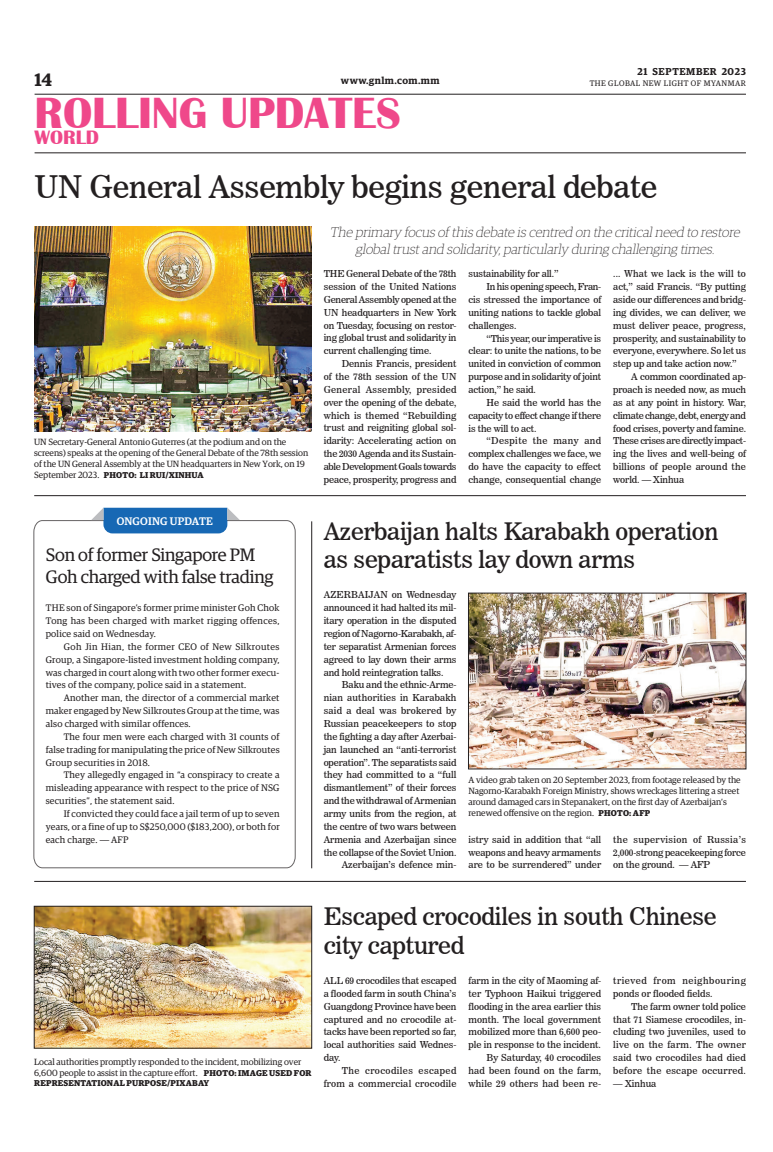
<style>
.page{position:relative;width:773px;height:1152px;background:#fff}
.page>*{position:absolute;margin:0;border:0;box-sizing:border-box;transform-origin:0 0}
.t1{font:700 45px "Britannic";color:#ef488a}
._2_Clm_Head{font:31px "News 706 BT Roman C";letter-spacing:-.01em;color:#231f20}
._2_Clm_Head-2{font:24px/28.8px "News 706 BT Roman C";letter-spacing:-.01em;color:#231f20}
.t2{font:700 20px "Britannic";color:#ef488a}
.Brief_Head{font:18px/21.6px "Guardian Egyp";letter-spacing:-.01em;color:#231f20}
.t3{font:600 18px "Guardian Egyp";color:#231f20}
.t4{font:italic 100 14px/16.8px "Guardian Egyp";color:#231f20;text-align:center}
.t5{font:500 11px "Guardian Egyp";letter-spacing:.02em;color:#fff}
.t6{font:600 10px "Guardian Egyp";letter-spacing:.06em;color:#231f20}
.t7{font:600 10px "Guardian Egyp";letter-spacing:.04em;color:#231f20}
._2nd_Body{font:9.5px/12.9px "News 706 BT Roman C";letter-spacing:-.005em;color:#231f20;text-align:justify}
.Brief_2nd_Body{font:9.5px/12.9px "Guardian Egyp";letter-spacing:.02em;color:#231f20;text-align:justify}
.Normal_Para{font:9.5px/12.9px "News 706 BT Roman C";letter-spacing:-.01em;color:#231f20;text-align:justify}
._2nd_Body-2{font:9.5px/12.9px "News 706 BT Roman C";letter-spacing:.02em;color:#231f20;text-align:right}
._2nd_Body-3{font:9.5px/12.9px "News 706 BT Roman C";letter-spacing:.055em;color:#231f20}
.t8{font:9px/10.8px "Guardian Egyp";color:#231f20}
.t9{font:700 8.5px "Guardian Egyp";letter-spacing:.02em;color:#231f20}
.t10{font:8px "Guardian Egyp";letter-spacing:.06em;color:#231f20}
.s1{font-weight:400;font-size:9px}
.s2{font-family:"News 706 BT Roman C"}
.s3{font-weight:700;font-size:8.5px}
</style>
<div class="page">
<hr style="left:35px;top:94px;width:711px;height:1px;background:#231f20">
<hr style="left:35px;top:152px;width:711px;height:1px;background:#231f20">
<svg style="left:33px;top:520px;width:263px;height:349px"></svg>
<svg style="left:91px;top:508px;width:149px;height:25px;background:#3c7fbd"></svg>
<img style="left:34px;top:226px;width:278px;height:205px">
<img style="left:470px;top:595px;width:274px;height:172px">
<div style="left:468px;top:593px;width:278px;height:176px;border:1px solid #231f20"></div>
<hr style="left:34px;top:495px;width:712px;height:1px;background:#231f20">
<img style="left:36px;top:908px;width:274px;height:138px">
<div style="left:34px;top:906px;width:278px;height:142px;border:1px solid #231f20"></div>
<hr style="left:34px;top:881px;width:712px;height:1px;background:#231f20">
<hr style="left:311px;top:521px;width:1px;height:347px;background:#231f20">
<p class="t6" style="left:637px;top:64px;width:110px">21 SEPTEMBER 2023</p>
<h3 class="t3" style="left:35px;top:67px;width:19px">14</h3>
<p class="t7" style="left:341px;top:73px;width:100px">www.gnlm.com.mm</p>
<p class="t10" style="left:589px;top:78px;width:158px">THE GLOBAL NEW LIGHT OF MYANMAR</p>
<h1 class="t1" style="left:35px;top:88px;width:368px">ROLLING UPDATES</h1>
<h3 class="t2" style="left:35px;top:126px;width:66px">WORLD</h3>
<p class="_2_Clm_Head" style="left:34px;top:168px;width:624px">UN General Assembly begins general debate</p>
<p class="t4" style="left:330px;top:223px;width:414px">The primary focus of this debate is centred on the criticalneed to restore globaltrustand solidarity,particularly during challenging times.</p>
<p class="Normal_Para" style="left:324px;top:267px;width:134px">THE General Debate of the 78th session of the United Nations General Assembly opened at the UN headquarters in New York on Tuesday, focusing on restor&shy;ing global trust and solidarity in current challenging time.</p>
<p class="_2nd_Body" style="left:324px;top:357px;width:134px;text-indent:18px">Dennis Francis, president of the 78th session of the UN General Assembly, presided over the opening of the debate, which is themed “Rebuilding trust and reigniting global sol&shy;idarity: Accelerating action on the 2030 Agenda and its Sustain&shy;able Development Goals towards peace, prosperity, progress and</p>
<p class="_2nd_Body" style="left:468px;top:267px;width:92px">sustainability for all.”</p>
<p class="_2nd_Body" style="left:468px;top:280px;width:134px;text-indent:18px">In his opening speech, Fran&shy;cis stressed the importance of uniting nations to tackle global challenges.</p>
<p class="_2nd_Body" style="left:468px;top:332px;width:134px;text-indent:18px">“This year, our imperative is clear: to unite the nations, to be united in conviction of common purpose and in solidarity of joint action,” he said.</p>
<p class="_2nd_Body" style="left:468px;top:396px;width:134px;text-indent:18px">He said the world has the capacity to effect change if there is the will to act.</p>
<p class="_2nd_Body" style="left:468px;top:434px;width:134px;text-indent:18px">“Despite the many and complex challenges we face, we do have the capacity to effect change, consequential change</p>
<p class="_2nd_Body" style="left:613px;top:267px;width:134px">... What we lack is the will to act,” said Francis. “By putting aside our differences and bridg&shy;ing divides, we can deliver, we must deliver peace, progress, prosperity, and sustainability to everyone, everywhere. So let us step up and take action now.”</p>
<p class="_2nd_Body" style="left:613px;top:370px;width:134px;text-indent:18px">A common coordinated ap&shy;proach is needed now, as much as at any point in history. War, climate change, debt, energy and food crises, poverty and famine.<br>These crises are directly impact&shy;ing the lives and well-being of billions of people around the world. — Xinhua</p>
<p class="t8" style="left:34px;top:436px;width:275px">UN Secretary-General Antonio Guterres (at the podium and on the screens) speaks at the opening of the General Debate of the 78th session of the UN General Assembly at the UN headquarters in New York, on 19</p>
<p class="t9" style="left:34px;top:468px;width:171px"><span class="s1">September 2023.</span> PHOTO: LI RUI/XINHUA</p>
<p class="t5" style="left:117px;top:513px;width:98px">ONGOING UPDATE</p>
<p class="Brief_Head" style="left:46px;top:543px;width:229px">Son of former Singapore PM<br>Goh charged with false trading</p>
<p class="Brief_2nd_Body" style="left:46px;top:601px;width:235px">THE son of Singapore’s former prime minister Goh Chok Tong has been charged with market rigging offences, police said on Wednesday.</p>
<p class="Brief_2nd_Body" style="left:46px;top:640px;width:235px;text-indent:18px">Goh Jin Hian, the former CEO of New Silkroutes Group, a Singapore-listed investment holding company, was charged in court along with two other former execu&shy;tives of the company, police said in a statement.</p>
<p class="Brief_2nd_Body" style="left:46px;top:691px;width:235px;text-indent:18px">Another man, the director of a commercial market maker engaged by New Silkroutes Group at the time, was also charged with similar offences.</p>
<p class="Brief_2nd_Body" style="left:46px;top:730px;width:235px;text-indent:18px">The four men were each charged with 31 counts of false trading for manipulating the price of New Silkroutes Group securities in 2018.</p>
<p class="Brief_2nd_Body" style="left:46px;top:768px;width:235px;text-indent:18px">They allegedly engaged in “a conspiracy to create a misleading appearance with respect to the price of NSG securities”, the statement said.</p>
<p class="Brief_2nd_Body" style="left:46px;top:807px;width:235px;text-indent:18px">If convicted they could face a jail term of up to seven years, or a fine of up to S$250,000 ($183,200), or both for each charge. <span class="s2">—</span> AFP</p>
<p class="_2_Clm_Head-2" style="left:324px;top:517px;width:396px">Azerbaijan halts Karabakh operation as separatists lay down arms</p>
<p class="Normal_Para" style="left:324px;top:589px;width:134px">AZERBAIJAN on Wednesday announced it had halted its mil&shy;itary operation in the disputed region of Nagorno-Karabakh, af&shy;ter separatist Armenian forces agreed to lay down their arms and hold reintegration talks.</p>
<p class="_2nd_Body" style="left:324px;top:679px;width:134px;text-indent:18px">Baku and the ethnic-Arme&shy;nian authorities in Karabakh said a deal was brokered by Russian peacekeepers to stop the fighting a day after Azerbai&shy;jan launched an “anti-terrorist operation”. The separatists said they had committed to a “full dismantlement” of their forces and the withdrawal of Armenian army units from the region, at the centre of two wars between Armenia and Azerbaijan since the collapse of the Soviet Union.</p>
<p class="_2nd_Body" style="left:342px;top:858px;width:116px">Azerbaijan’s defence min-</p>
<p class="t8" style="left:468px;top:774px;width:274px">A video grab taken on 20 September 2023, from footage released by the Nagorno-Karabakh Foreign Ministry, shows wreckages littering a street around damaged cars in Stepanakert, on the first day of Azerbaijan’s renewed offensive on the region. <span class="s3">PHOTO: AFP</span></p>
<p class="_2nd_Body" style="left:468px;top:833px;width:134px">istry said in addition that “all weapons and heavy armaments are to be surrendered” under</p>
<p class="_2nd_Body" style="left:613px;top:833px;width:134px">the supervision of Russia’s 2,000-strong peacekeeping force on the ground. — AFP</p>
<p class="t8" style="left:34px;top:1056px;width:279px">Local authorities promptly responded to the incident, mobilizing over<br>6,600 people to assist in the capture effort. <span class="s3">PHOTO: IMAGE USED FOR</span></p>
<p class="t9" style="left:34px;top:1077px;width:176px">REPRESENTATIONAL PURPOSE/PIXABAY</p>
<p class="_2_Clm_Head-2" style="left:324px;top:902px;width:394px">Escaped crocodiles in south Chinese city captured</p>
<p class="Normal_Para" style="left:324px;top:974px;width:134px">ALL 69 crocodiles that escaped a flooded farm in south China’s Guangdong Province have been captured and no crocodile at&shy;tacks have been reported so far, local authorities said Wednes&shy;day.</p>
<p class="_2nd_Body-2" style="left:324px;top:1064px;width:134px">The crocodiles escaped from a commercial crocodile</p>
<p class="_2nd_Body" style="left:468px;top:974px;width:134px">farm in the city of Maoming af&shy;ter Typhoon Haikui triggered flooding in the area earlier this month. The local government mobilized more than 6,600 peo&shy;ple in response to the incident.</p>
<p class="_2nd_Body" style="left:468px;top:1051px;width:134px;text-indent:18px">By Saturday, 40 crocodiles had been found on the farm, while 29 others had been re-</p>
<p class="_2nd_Body-3" style="left:613px;top:974px;width:134px">trieved from neighbouring ponds or flooded fields.</p>
<p class="_2nd_Body" style="left:613px;top:1000px;width:134px;text-indent:18px">The farm owner told police that 71 Siamese crocodiles, in&shy;cluding two juveniles, used to live on the farm. The owner said two crocodiles had died before the escape occurred.</p>
<p class="_2nd_Body" style="left:613px;top:1077px;width:45px">— Xinhua</p>
</div>
